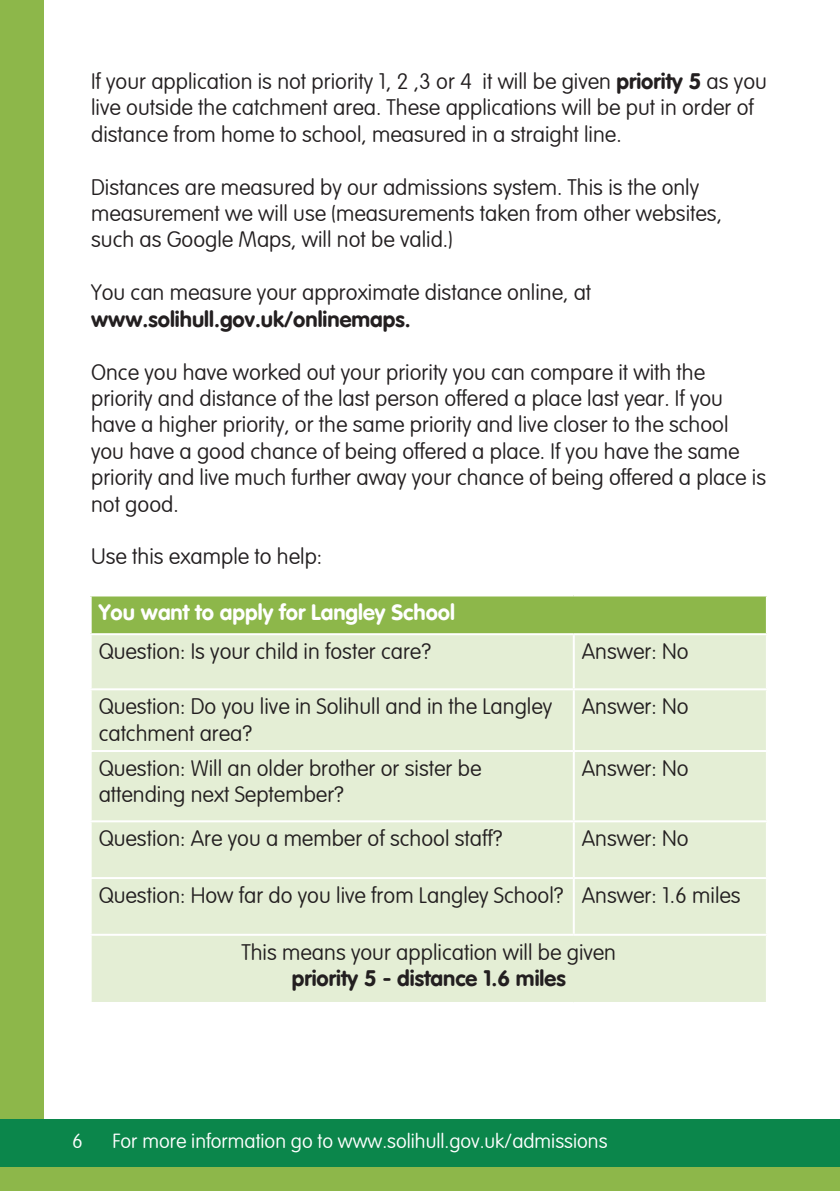
<style>
.page{position:relative;width:840px;height:1191px;background:#fff}
.page>*{position:absolute;margin:0;border:0;box-sizing:border-box;transform-origin:0 0}
.t1{font:100 22px/26.4px "VAG Rounded";color:#231f20}
.t2{font:22px "VAG Rounded Bold";color:#231f20}
.t3{font:22px "VAG Rounded Bold";color:#fff}
.t4{font:100 20px "VAG Rounded";color:#fff}
.s1{font-family:"VAG Rounded Bold";font-weight:400}
</style>
<div class="page">
<div style="left:0;top:0;width:43px;height:1191px;background:#8db74a"></div>
<div style="left:0;top:1151px;width:839px;height:40px;background:#8db74a"></div>
<div style="left:0;top:1119px;width:839px;height:47px;background:#0b864b"></div>
<div style="left:91px;top:595px;width:675px;height:39px;background:#8db74a"></div>
<div style="left:92px;top:635px;width:673px;height:367px;background:#e4eed5"></div>
<hr style="left:572px;top:635px;width:2px;height:53px;background:#fff">
<hr style="left:90px;top:688px;width:483px;height:2px;background:#fff">
<hr style="left:573px;top:688px;width:194px;height:2px;background:#fff">
<hr style="left:572px;top:690px;width:2px;height:60px;background:#fff">
<hr style="left:90px;top:750px;width:483px;height:2px;background:#fff">
<hr style="left:573px;top:750px;width:194px;height:2px;background:#fff">
<hr style="left:572px;top:752px;width:2px;height:68px;background:#fff">
<hr style="left:90px;top:820px;width:483px;height:2px;background:#fff">
<hr style="left:573px;top:820px;width:194px;height:2px;background:#fff">
<hr style="left:572px;top:822px;width:2px;height:55px;background:#fff">
<hr style="left:90px;top:877px;width:483px;height:2px;background:#fff">
<hr style="left:573px;top:877px;width:194px;height:2px;background:#fff">
<hr style="left:572px;top:879px;width:2px;height:54px;background:#fff">
<hr style="left:90px;top:933px;width:483px;height:2px;background:#fff">
<hr style="left:573px;top:933px;width:194px;height:2px;background:#fff">
<hr style="left:90px;top:594px;width:483px;height:2px;background:#fff">
<hr style="left:90px;top:596px;width:2px;height:37px;background:#fff">
<hr style="left:573px;top:594px;width:194px;height:2px;background:#fff">
<hr style="left:765px;top:596px;width:2px;height:37px;background:#fff">
<hr style="left:90px;top:633px;width:483px;height:2px;background:#fff">
<hr style="left:573px;top:633px;width:194px;height:2px;background:#fff">
<p class="t1" style="left:91px;top:69px;width:677px">If your application is not priority 1, 2 ,3 or 4 it will be given <span class="s1">priority 5</span> as you live outside the catchment area. These applications will be put in order of distance from home to school, measured in a straight line.</p>
<p class="t1" style="left:91px;top:174px;width:632px">Distances are measured by our admissions system. This is the only measurement we will use (measurements taken from other websites, such as Google Maps, will not be valid.)</p>
<p class="t1" style="left:91px;top:280px;width:501px">You can measure your approximate distance online, at</p>
<p class="t2" style="left:91px;top:306px;width:321px">www.solihull.gov.uk/onlinemaps.</p>
<p class="t1" style="left:91px;top:359px;width:676px">Once you have worked out your priority you can compare it with the priority and distance of the last person offered a place last year. If you have a higher priority, or the same priority and live closer to the school you have a good chance of being offered a place. If you have the same priority and live much further away your chance of being offered a place is not good.</p>
<p class="t1" style="left:91px;top:544px;width:232px">Use this example to help:</p>
<p class="t3" style="left:99px;top:600px;width:358px">You want to apply for Langley School</p>
<p class="t1" style="left:99px;top:639px;width:334px">Question: Is your child in foster care?</p>
<p class="t1" style="left:581px;top:639px;width:108px">Answer: No</p>
<p class="t1" style="left:99px;top:694px;width:455px">Question: Do you live in Solihull and in the Langley catchment area?</p>
<p class="t1" style="left:581px;top:694px;width:108px">Answer: No</p>
<p class="t1" style="left:99px;top:756px;width:384px">Question: Will an older brother or sister be attending next September?</p>
<p class="t1" style="left:581px;top:756px;width:108px">Answer: No</p>
<p class="t1" style="left:99px;top:826px;width:405px">Question: Are you a member of school staff?</p>
<p class="t1" style="left:581px;top:826px;width:108px">Answer: No</p>
<p class="t1" style="left:99px;top:883px;width:643px">Question: How far do you live from Langley School? Answer: 1.6 miles</p>
<p class="t1" style="left:241px;top:939px;width:376px">This means your application will be given</p>
<p class="t2" style="left:291px;top:965px;width:275px">priority 5 - distance 1.6 miles</p>
<p class="t4" style="left:72px;top:1129px;width:12px">6</p>
<p class="t4" style="left:112px;top:1129px;width:496px">For more information go to www.solihull.gov.uk/admissions</p>
</div>
